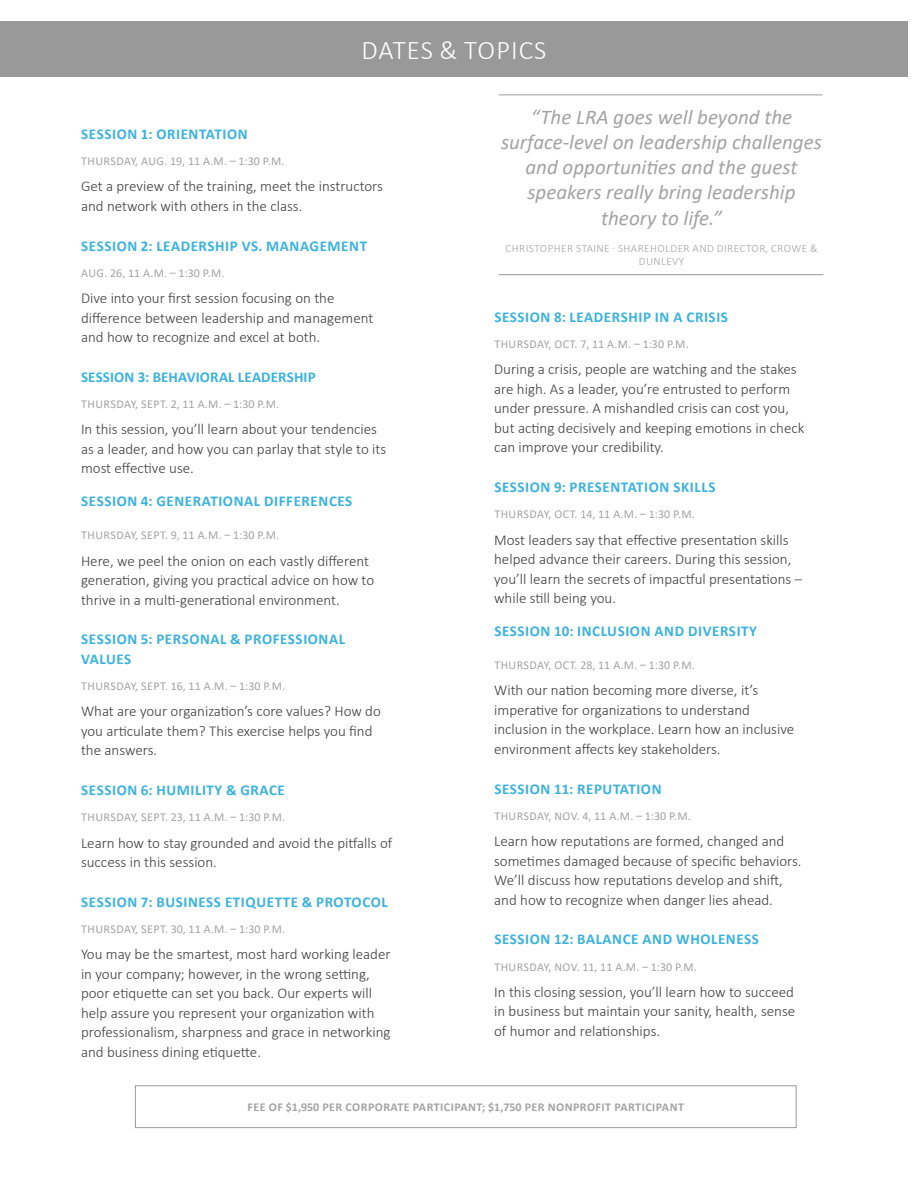
<style>
.page{position:relative;width:918px;height:1188px;background:#fff}
.page>*{position:absolute;margin:0;border:0;box-sizing:border-box;transform-origin:0 0}
.t1{font:300 27px "Calibri";letter-spacing:.04em;color:#fff}
.t2{font:italic 21px/25.2px "Calibri";color:#a3a3a4;text-align:center}
.t3{font:300 15px/19.5px "Calibri";color:#3e3e3f}
.Heading_2{font:700 15px/19.5px "Calibri";letter-spacing:.04em;color:#3ab2dd}
.Heading_2-2{font:700 15px "Calibri";letter-spacing:.01em;color:#3ab2dd}
.Dates{font:12px "Calibri";letter-spacing:.03em;color:#a3a3a4}
.Dates-2{font:700 12px "Calibri";letter-spacing:.04em;color:#a3a3a4}
.Quote_Attribution{font:300 11.25px/13.5px "Calibri";letter-spacing:.04em;color:#a3a3a4;text-align:center}
</style>
<div class="page">
<div style="left:0;top:21px;width:908px;height:55px;background:#99999a"></div>
<div style="left:135px;top:1085px;width:661px;height:43px;border:1px solid #99999a"></div>
<hr style="left:499px;top:94px;width:324px;height:1px;background:#99999a">
<hr style="left:499px;top:274px;width:325px;height:1px;background:#99999a">
<p class="t1" style="left:361px;top:33px;width:187px">DATES &amp; TOPICS</p>
<p class="Heading_2" style="left:81px;top:124px;width:168px">SESSION 1: ORIENTATION</p>
<p class="Dates" style="left:81px;top:153px;width:205px">THURSDAY, AUG. 19, 11 A.M. – 1:30 P.M.</p>
<p class="t3" style="left:81px;top:176px;width:304px">Get a preview of the training, meet the instructors and network with others in the class.</p>
<p class="Heading_2" style="left:81px;top:236px;width:287px">SESSION 2: LEADERSHIP VS. MANAGEMENT</p>
<p class="Dates" style="left:81px;top:264px;width:145px">AUG. 26, 11 A.M. – 1:30 P.M.</p>
<p class="t3" style="left:81px;top:288px;width:294px">Dive into your first session focusing on the difference between leadership and management and how to recognize and excel at both.</p>
<p class="Heading_2-2" style="left:81px;top:366px;width:236px">SESSION 3: BEHAVIORAL LEADERSHIP</p>
<p class="Dates" style="left:81px;top:396px;width:199px">THURSDAY, SEPT. 2, 11 A.M. – 1:30 P.M.</p>
<p class="t3" style="left:81px;top:419px;width:307px">In this session, you’ll learn about your tendencies as a leader, and how you can parlay that style to its most effective use.</p>
<p class="Heading_2" style="left:81px;top:491px;width:273px">SESSION 4: GENERATIONAL DIFFERENCES</p>
<p class="Dates" style="left:81px;top:527px;width:199px">THURSDAY, SEPT. 9, 11 A.M. – 1:30 P.M.</p>
<p class="t3" style="left:81px;top:551px;width:295px">Here, we peel the onion on each vastly different generation, giving you practical advice on how to thrive in a multi-generational environment.</p>
<p class="Heading_2" style="left:81px;top:629px;width:265px">SESSION 5: PERSONAL &amp; PROFESSIONAL<br>VALUES</p>
<p class="Dates" style="left:81px;top:678px;width:206px">THURSDAY, SEPT. 16, 11 A.M. – 1:30 P.M.</p>
<p class="t3" style="left:81px;top:701px;width:301px">What are your organization’s core values? How do you articulate them? This exercise helps you find the answers.</p>
<p class="Heading_2" style="left:81px;top:780px;width:205px">SESSION 6: HUMILITY &amp; GRACE</p>
<p class="Dates" style="left:81px;top:809px;width:206px">THURSDAY, SEPT. 23, 11 A.M. – 1:30 P.M.</p>
<p class="t3" style="left:81px;top:833px;width:313px">Learn how to stay grounded and avoid the pitfalls of success in this session.</p>
<p class="Heading_2" style="left:81px;top:892px;width:308px">SESSION 7: BUSINESS ETIQUETTE &amp; PROTOCOL</p>
<p class="Dates" style="left:81px;top:921px;width:206px">THURSDAY, SEPT. 30, 11 A.M. – 1:30 P.M.</p>
<p class="t3" style="left:81px;top:944px;width:311px">You may be the smartest, most hard working leader in your company; however, in the wrong setting, poor etiquette can set you back. Our experts will help assure you represent your organization with professionalism, sharpness and grace in networking and business dining etiquette.</p>
<p class="t2" style="left:501px;top:103px;width:322px">“The LRA goes well beyond the surface-level on leadership challenges and opportunities and the guest speakers really bring leadership theory to life.”</p>
<p class="Quote_Attribution" style="left:505px;top:241px;width:314px">CHRISTOPHER STAINE · SHAREHOLDER AND DIRECTOR, CROWE &amp;<br>DUNLEVY</p>
<p class="Heading_2" style="left:494px;top:307px;width:235px">SESSION 8: LEADERSHIP IN A CRISIS</p>
<p class="Dates" style="left:494px;top:336px;width:196px">THURSDAY, OCT. 7, 11 A.M. – 1:30 P.M.</p>
<p class="t3" style="left:494px;top:359px;width:312px">During a crisis, people are watching and the stakes are high. As a leader, you’re entrusted to perform under pressure. A mishandled crisis can cost you, but acting decisively and keeping emotions in check can improve your credibility.</p>
<p class="Heading_2" style="left:494px;top:477px;width:223px">SESSION 9: PRESENTATION SKILLS</p>
<p class="Dates" style="left:494px;top:506px;width:202px">THURSDAY, OCT. 14, 11 A.M. – 1:30 P.M.</p>
<p class="t3" style="left:494px;top:530px;width:310px">Most leaders say that effective presentation skills helped advance their careers. During this session, you’ll learn the secrets of impactful presentations – while still being you.</p>
<p class="Heading_2" style="left:494px;top:621px;width:264px">SESSION 10: INCLUSION AND DIVERSITY</p>
<p class="Dates" style="left:494px;top:657px;width:202px">THURSDAY, OCT. 28, 11 A.M. – 1:30 P.M.</p>
<p class="t3" style="left:494px;top:680px;width:302px">With our nation becoming more diverse, it’s imperative for organizations to understand inclusion in the workplace. Learn how an inclusive environment affects key stakeholders.</p>
<p class="Heading_2" style="left:494px;top:779px;width:169px">SESSION 11: REPUTATION</p>
<p class="Dates" style="left:494px;top:807px;width:198px">THURSDAY, NOV. 4, 11 A.M. – 1:30 P.M.</p>
<p class="t3" style="left:494px;top:831px;width:309px">Learn how reputations are formed, changed and sometimes damaged because of specific behaviors.<br>We’ll discuss how reputations develop and shift, and how to recognize when danger lies ahead.</p>
<p class="Heading_2" style="left:494px;top:929px;width:266px">SESSION 12: BALANCE AND WHOLENESS</p>
<p class="Dates" style="left:494px;top:958px;width:204px">THURSDAY, NOV. 11, 11 A.M. – 1:30 P.M.</p>
<p class="t3" style="left:494px;top:982px;width:303px;text-align:justify">In this closing session, you’ll learn how to succeed in business but maintain your sanity, health, sense of humor and relationships.</p>
<p class="Dates-2" style="left:248px;top:1099px;width:438px">FEE OF $1,950 PER CORPORATE PARTICIPANT; $1,750 PER NONPROFIT PARTICIPANT</p>
</div>
